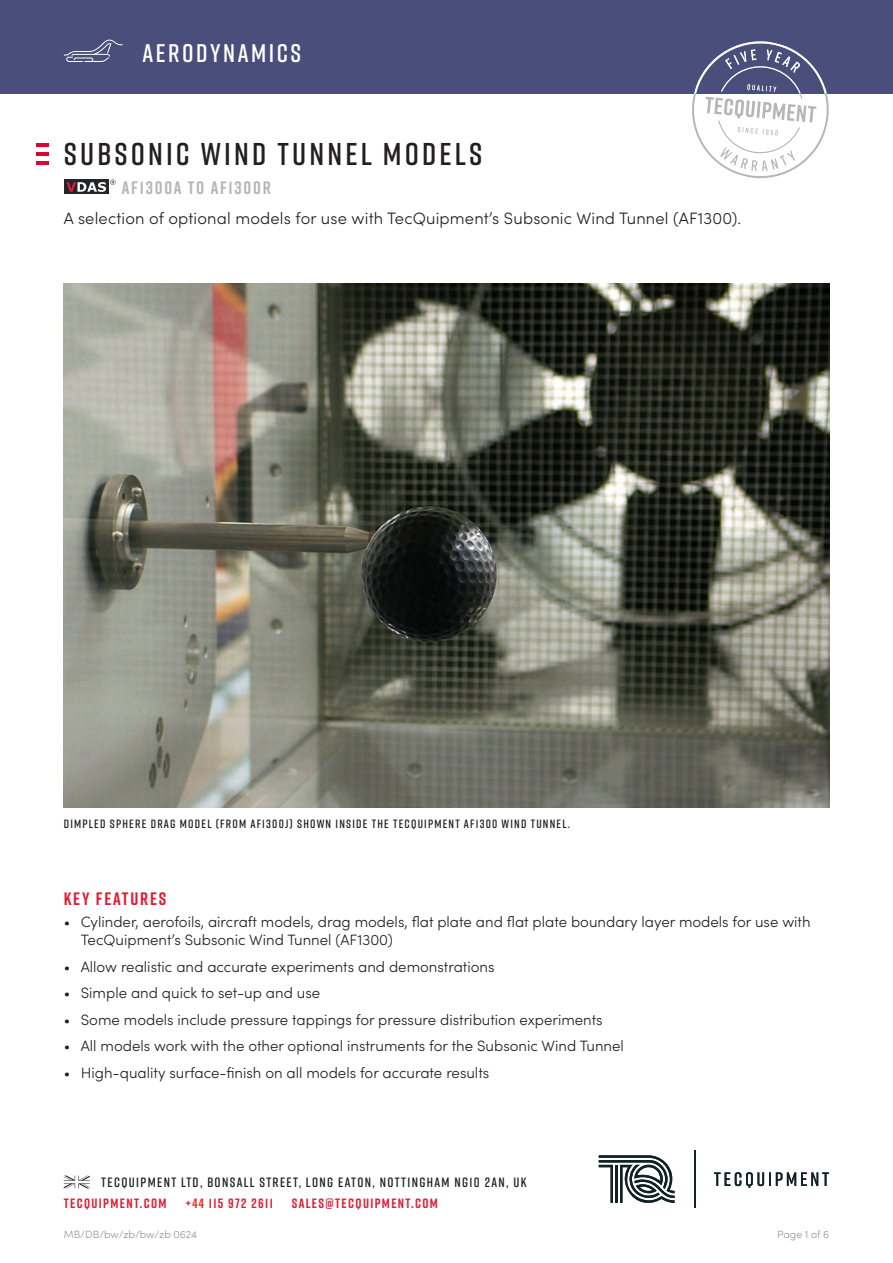
<style>
.page{position:relative;width:893px;height:1263px;background:#fff}
.page>*{position:absolute;margin:0;border:0;box-sizing:border-box;transform-origin:0 0}
.t1{font:600 31.5px "Rift";letter-spacing:.1em;color:#231f20}
.t2{font:600 25.5px "Rift";letter-spacing:.1em;color:#fff}
.t3{font:700 18px "Rift";letter-spacing:.1em;color:#b4b8b4}
.Main_heading{font:700 18px "Rift";letter-spacing:.1em;color:#df1f33}
.Product_description{font:300 16.5px "Sofia Pro";letter-spacing:.01em;color:#231f20}
.Large_bullet_points{font:300 15px/18px "Sofia Pro";color:#231f20}
.t4{font:600 13.5px "Rift";letter-spacing:.1em;color:#231f20}
.t5{font:700 13.5px "Rift";letter-spacing:.1em;color:#df1f33}
.t6{font:600 12px "Rift";letter-spacing:.1em;color:#231f20}
.t7{font:300 10.5px "Sofia Pro";color:#939598}
.s1{color:#ee2d28}
</style>
<div class="page">
<svg style="left:599px;top:1155px;width:76px;height:48px"></svg>
<svg style="left:714px;top:1172px;width:115px;height:16px"></svg>
<hr style="left:694px;top:1150px;width:1px;height:58px;background:#112226">
<svg style="left:64px;top:1175px;width:26px;height:13px"></svg>
<img style="left:64px;top:283px;width:765px;height:525px">
<div style="left:64px;top:180px;width:45px;height:14px;background:#222628"></div>
<svg style="left:66px;top:180px;width:50px;height:12px"></svg>
<div style="left:0;top:0;width:893px;height:94px;background:#494e7a"></div>
<svg style="left:64px;top:40px;width:59px;height:22px"></svg>
<svg style="left:692px;top:41px;width:137px;height:137px"></svg>
<svg style="left:36px;top:143px;width:13px;height:3px"></svg>
<svg style="left:36px;top:152px;width:13px;height:3px"></svg>
<hr style="left:36px;top:161px;width:13px;height:4px;background:#dd0330">
<p class="t2" style="left:142px;top:35px;width:160px">AERODYNAMICS</p>
<p class="t1" style="left:64px;top:131px;width:420px">SUBSONIC WIND TUNNEL MODELS</p>
<p class="t3" style="left:122px;top:175px;width:151px">AF1300A TO AF1300R</p>
<p class="Product_description" style="left:64px;top:206px;width:679px">A selection of optional models for use with TecQuipment’s Subsonic Wind Tunnel (AF1300).</p>
<p class="t6" style="left:64px;top:815px;width:508px">DIMPLED SPHERE DRAG MODEL (FROM AF1300J) SHOWN INSIDE THE TECQUIPMENT AF1300 WIND TUNNEL.</p>
<p class="Main_heading" style="left:64px;top:886px;width:104px">KEY FEATURES</p>
<p class="Large_bullet_points" style="left:81px;top:912px;width:731px;text-indent:-17px">• Cylinder, aerofoils, aircraft models, drag models, flat plate and flat plate boundary layer models for use with<br>TecQuipment’s Subsonic Wind Tunnel (AF1300)</p>
<p class="Large_bullet_points" style="left:64px;top:956px;width:432px">• Allow realistic and accurate experiments and demonstrations</p>
<p class="Large_bullet_points" style="left:64px;top:983px;width:258px">• Simple and quick to set-up and use</p>
<p class="Large_bullet_points" style="left:64px;top:1009px;width:540px">• Some models include pressure tappings for pressure distribution experiments</p>
<p class="Large_bullet_points" style="left:64px;top:1036px;width:562px">• All models work with the other optional instruments for the Subsonic Wind Tunnel</p>
<p class="Large_bullet_points" style="left:64px;top:1063px;width:427px">• High-quality surface-finish on all models for accurate results</p>
<p class="t4" style="left:101px;top:1172px;width:427px">TECQUIPMENT LTD, BONSALL STREET, LONG EATON, NOTTINGHAM NG10 2AN, UK</p>
<p class="t5" style="left:64px;top:1193px;width:104px">TECQUIPMENT.COM</p>
<p class="t5" style="left:185px;top:1193px;width:89px">+<span class="s1">44</span> 115 972 2611</p>
<p class="t5" style="left:292px;top:1193px;width:148px">SALES@TECQUIPMENT.COM</p>
<p class="t7" style="left:64px;top:1227px;width:135px">MB/DB/bw/zb/bw/zb 0624</p>
<p class="t7" style="left:777px;top:1227px;width:53px">Page 1 of 6</p>
</div>
